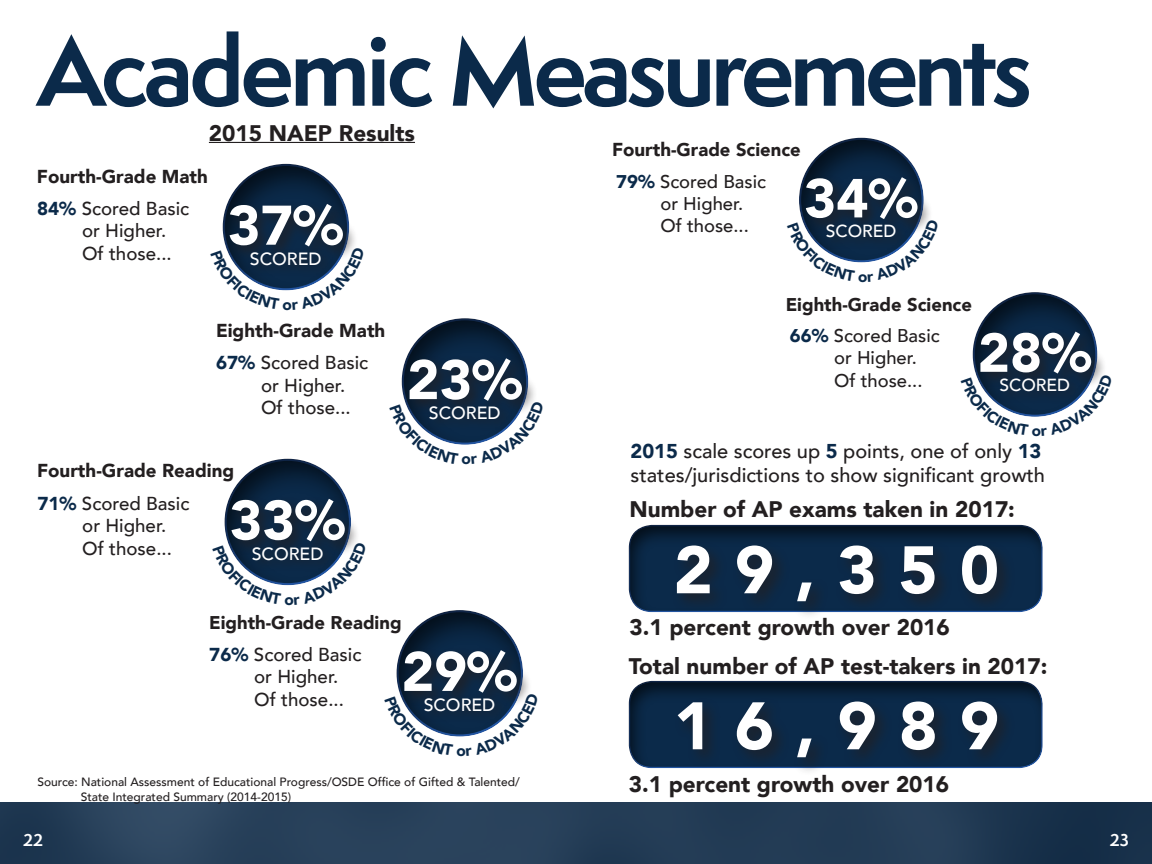
<style>
.page{position:relative;width:1152px;height:864px;background:#fff}
.page>*{position:absolute;margin:0;border:0;box-sizing:border-box;transform-origin:0 0}
.t1{font:700 90.6px "Semplicita Pro";letter-spacing:-.05em;color:#0b2a4a}
.t2{font:900 66.4px "Avenir";letter-spacing:.33em;color:#fff}
.t3{font:900 55.2px "Avenir";color:#fff}
.t4{font:900 54.4px "Avenir";color:#fff}
.t5{font:900 22.4px "Avenir";color:#231f20}
.t6{font:500 20px/24px "Avenir";color:#231f20}
.Paragraph_Style_5{font:500 18.8px "Avenir";color:#231f20}
.t7{font:900 18.8px "Avenir";color:#231f20}
.Paragraph_Style_5-2{font:500 18.4px "Avenir";color:#231f20}
.t8{font:900 18.4px "Avenir";color:#231f20}
.t9{font:500 17.6px "Avenir";color:#fff}
.t10{font:500 17.4px "Avenir";color:#fff}
.t11{font:700 16px "Semplicita Pro";color:#fff}
.t12{font:500 12px "Avenir";color:#231f20}
.s1{font-weight:900;color:#0b2a4a}
.s2{font-size:18.8px}
</style>
<div class="page">
<svg style="left:0;top:802px;width:1152px;height:62px;background:#233c56"></svg>
<hr style="left:209px;top:142px;width:206px;height:1px;background:#231f20">
<div style="left:221px;top:160px;width:130px;height:132px;background:#231f20;opacity:.75"></div>
<div style="left:226px;top:200px;width:133px;height:61px;background:#231f20;opacity:.75"></div>
<div style="left:400px;top:314px;width:130px;height:132px;background:#231f20;opacity:.75"></div>
<div style="left:405px;top:354px;width:133px;height:62px;background:#231f20;opacity:.75"></div>
<div style="left:223px;top:455px;width:130px;height:132px;background:#231f20;opacity:.75"></div>
<div style="left:228px;top:495px;width:133px;height:61px;background:#231f20;opacity:.75"></div>
<div style="left:395px;top:606px;width:130px;height:132px;background:#231f20;opacity:.75"></div>
<div style="left:400px;top:646px;width:133px;height:61px;background:#231f20;opacity:.75"></div>
<div style="left:627px;top:521px;width:418px;height:92px;background:#231f20;opacity:.75"></div>
<div style="left:672px;top:541px;width:344px;height:79px;background:#231f20;opacity:.75"></div>
<div style="left:627px;top:677px;width:418px;height:92px;background:#231f20;opacity:.75"></div>
<div style="left:674px;top:697px;width:342px;height:79px;background:#231f20;opacity:.75"></div>
<div style="left:798px;top:136px;width:128px;height:128px;background:#231f20;opacity:.75"></div>
<div style="left:803px;top:174px;width:130px;height:60px;background:#231f20;opacity:.75"></div>
<div style="left:972px;top:290px;width:128px;height:128px;background:#231f20;opacity:.75"></div>
<div style="left:977px;top:328px;width:130px;height:61px;background:#231f20;opacity:.75"></div>
<svg style="left:221px;top:247px;width:138px;height:45px"></svg>
<svg style="left:400px;top:401px;width:138px;height:45px"></svg>
<svg style="left:223px;top:542px;width:138px;height:45px"></svg>
<svg style="left:395px;top:693px;width:138px;height:45px"></svg>
<svg style="left:798px;top:220px;width:135px;height:44px"></svg>
<svg style="left:972px;top:374px;width:135px;height:44px"></svg>
<p class="t1" style="left:37px;top:4px;width:997px">Academic Measurements</p>
<p class="t5" style="left:209px;top:114px;width:208px">2015 NAEP Results</p>
<p class="t7" style="left:37px;top:160px;width:173px">Fourth-Grade Math</p>
<p class="Paragraph_Style_5" style="left:37px;top:192px;width:154px"><span class="s1">84%</span> Scored Basic</p>
<p class="Paragraph_Style_5" style="left:82px;top:214px;width:86px">or Higher.</p>
<p class="Paragraph_Style_5" style="left:82px;top:237px;width:91px">Of those...</p>
<p class="t9" style="left:250px;top:243px;width:73px">SCORED</p>
<p class="t3" style="left:228px;top:178px;width:117px">37%</p>
<p class="t7" style="left:216px;top:314px;width:171px">Eighth-Grade Math</p>
<p class="Paragraph_Style_5" style="left:216px;top:346px;width:154px"><span class="s1">67%</span> Scored Basic</p>
<p class="Paragraph_Style_5" style="left:261px;top:369px;width:86px">or Higher.</p>
<p class="Paragraph_Style_5" style="left:261px;top:391px;width:91px">Of those...</p>
<p class="t9" style="left:429px;top:398px;width:73px">SCORED</p>
<p class="t3" style="left:407px;top:333px;width:117px">23%</p>
<p class="t7" style="left:37px;top:455px;width:199px">Fourth-Grade Reading</p>
<p class="Paragraph_Style_5" style="left:37px;top:487px;width:154px"><span class="s1">71%</span> Scored Basic</p>
<p class="Paragraph_Style_5" style="left:82px;top:509px;width:86px">or Higher.</p>
<p class="Paragraph_Style_5" style="left:82px;top:532px;width:91px">Of those...</p>
<p class="t9" style="left:252px;top:538px;width:73px">SCORED</p>
<p class="t3" style="left:230px;top:473px;width:117px">33%</p>
<p class="t8" style="left:209px;top:606px;width:194px">Eighth-Grade Reading</p>
<p class="Paragraph_Style_5" style="left:209px;top:638px;width:154px"><span class="s1">76%</span> Scored Basic</p>
<p class="Paragraph_Style_5" style="left:254px;top:661px;width:86px">or Higher.</p>
<p class="Paragraph_Style_5" style="left:254px;top:683px;width:91px">Of those...</p>
<p class="t9" style="left:424px;top:690px;width:73px">SCORED</p>
<p class="t3" style="left:402px;top:624px;width:117px">29%</p>
<p class="t12" style="left:37px;top:772px;width:484px">Source: National Assessment of Educational Progress/OSDE Office of Gifted &amp; Talented/</p>
<p class="t12" style="left:81px;top:786px;width:212px">State Integrated Summary (2014-2015)</p>
<p class="t8" style="left:612px;top:134px;width:190px"><span class="s2">Fourth</span>-Grade Science</p>
<p class="Paragraph_Style_5-2" style="left:616px;top:166px;width:151px"><span class="s1">79%</span> Scored Basic</p>
<p class="Paragraph_Style_5-2" style="left:660px;top:188px;width:84px">or Higher.</p>
<p class="Paragraph_Style_5-2" style="left:660px;top:210px;width:90px">Of those...</p>
<p class="t10" style="left:826px;top:216px;width:72px">SCORED</p>
<p class="t4" style="left:804px;top:152px;width:115px">34%</p>
<p class="t8" style="left:786px;top:288px;width:188px">Eighth-Grade Science</p>
<p class="Paragraph_Style_5-2" style="left:790px;top:320px;width:151px"><span class="s1">66%</span> Scored Basic</p>
<p class="Paragraph_Style_5-2" style="left:834px;top:342px;width:84px">or Higher.</p>
<p class="Paragraph_Style_5-2" style="left:834px;top:364px;width:90px">Of those...</p>
<p class="t10" style="left:999px;top:370px;width:72px">SCORED</p>
<p class="t4" style="left:978px;top:306px;width:115px">28%</p>
<p class="t6" style="left:631px;top:438px;width:416px"><span class="s1">2015</span> scale scores up <span class="s1">5</span> points, one of only <span class="s1">13 </span>states/jurisdictions to show significant growth</p>
<p class="t5" style="left:629px;top:490px;width:387px">Number of AP exams taken in 2017:</p>
<p class="t2" style="left:674px;top:513px;width:327px">29,350</p>
<p class="t5" style="left:629px;top:608px;width:322px">3.1 percent growth over 2016</p>
<p class="t5" style="left:629px;top:647px;width:420px">Total number of AP test-takers in 2017:</p>
<p class="t2" style="left:674px;top:669px;width:327px">16,989</p>
<p class="t5" style="left:629px;top:765px;width:322px">3.1 percent growth over 2016</p>
<p class="t11" style="left:23px;top:828px;width:22px">22</p>
<p class="t11" style="left:1110px;top:828px;width:21px">23</p>
</div>
